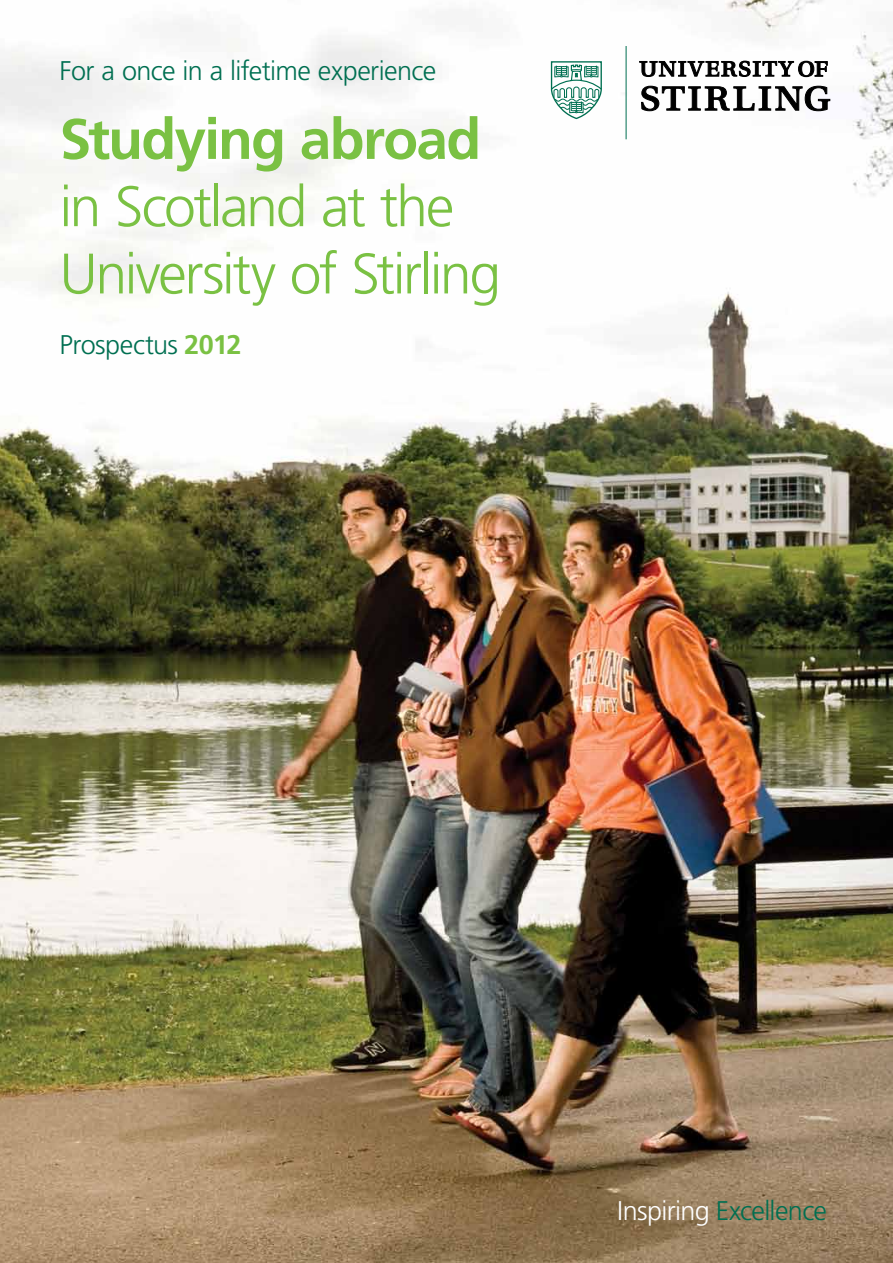
<style>
.page{position:relative;width:893px;height:1263px;background:#fff}
.page>*{position:absolute;margin:0;border:0;box-sizing:border-box;transform-origin:0 0}
.t1{font:300 57px/67.2px "Frutiger LT";letter-spacing:-.04em;color:#7ac143}
.t2{font:700 57px "Frutiger LT";letter-spacing:-.03em;color:#7ac143}
.t3{font:300 27px "Frutiger LT";letter-spacing:-.02em;color:#006f51}
.s1{font-weight:700;color:#7ac143}
.s2{color:#fff}
</style>
<div class="page">
<img style="left:0;top:0;width:893px;height:1263px">
<hr style="left:626px;top:46px;width:1px;height:93px;background:#006f51">
<svg style="left:639px;top:60px;width:189px;height:18px"></svg>
<svg style="left:641px;top:86px;width:189px;height:25px"></svg>
<svg style="left:551px;top:61px;width:52px;height:59px"></svg>
<p class="t3" style="left:60px;top:55px;width:378px">For a once in a lifetime experience</p>
<h1 class="t2" style="left:60px;top:106px;width:423px">Studying abroad</h1>
<h1 class="t1" style="left:60px;top:174px;width:443px">in Scotland at the<br>University of Stirling</h1>
<p class="t3" style="left:60px;top:329px;width:184px">Prospectus <span class="s1">2012</span></p>
<p class="t3" style="left:617px;top:1196px;width:211px"><span class="s2">Inspiring</span> Excellence</p>
</div>
